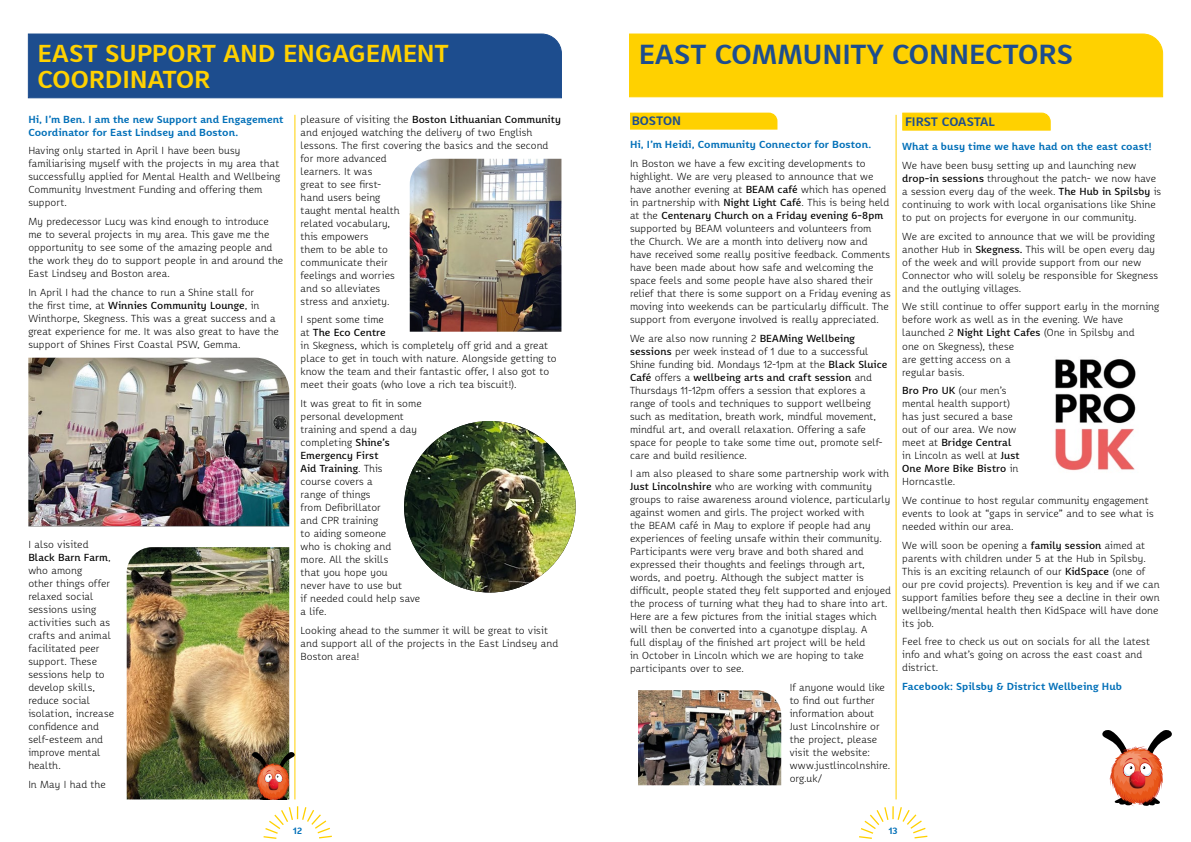
<style>
.page{position:relative;width:1191px;height:842px;background:#fff}
.page>*{position:absolute;margin:0;border:0;box-sizing:border-box;transform-origin:0 0}
.t1{font:700 27px "Karbid Pro";letter-spacing:-.005em;color:#1d4d8e}
.t2{font:700 24px/26px "Karbid Pro";color:#ffd100}
.t3{font:700 12px "Karbid Pro";color:#1d4d8e}
.t4{font:300 10px/13px "Karbid Pro";letter-spacing:.01em;color:#000}
.t5{font:700 10px/13px "Karbid Pro";letter-spacing:.01em;color:#006fb8}
.t6{font:700 9px "Karbid Pro";color:#006fb8}
.s1{font-weight:500}
</style>
<div class="page">
<svg style="left:859px;top:806px;width:68px;height:33px"></svg>
<svg style="left:263px;top:806px;width:69px;height:33px"></svg>
<div style="left:629px;top:33px;width:534px;height:65px;background:#ffd100"></div>
<div style="left:630px;top:113px;width:147px;height:17px;background:#ffd100"></div>
<hr style="left:895px;top:115px;width:1px;height:684px;background:#ffd100">
<img style="left:638px;top:690px;width:143px;height:95px">
<div style="left:27px;top:33px;width:535px;height:66px;background:#1d4d8e"></div>
<hr style="left:295px;top:115px;width:1px;height:684px;background:#ffd100">
<img style="left:28px;top:358px;width:261px;height:168px">
<img style="left:410px;top:159px;width:151px;height:173px">
<svg style="left:902px;top:112px;width:149px;height:19px;background:#ffd30f"></svg>
<img style="left:1055px;top:359px;width:81px;height:112px">
<img style="left:127px;top:547px;width:162px;height:252px">
<svg style="left:1102px;top:730px;width:69px;height:76px"></svg>
<img style="left:404px;top:421px;width:171px;height:171px;border-radius:86px">
<img style="left:252px;top:752px;width:43px;height:47px">
<h2 class="t2" style="left:37px;top:40px;width:412px">EAST SUPPORT AND ENGAGEMENT<br>COORDINATOR</h2>
<p class="t5" style="left:28px;top:112px;width:257px">Hi, I’m Ben. I am the new Support and Engagement<br>Coordinator for East Lindsey and Boston.</p>
<p class="t4" style="left:28px;top:144px;width:253px">Having only started in April I have been busy familiarising myself with the projects in my area that successfully applied for Mental Health and Wellbeing Community Investment Funding and offering them support.</p>
<p class="t4" style="left:28px;top:215px;width:256px">My predecessor Lucy was kind enough to introduce me to several projects in my area. This gave me the opportunity to see some of the amazing people and the work they do to support people in and around the East Lindsey and Boston area.</p>
<p class="t4" style="left:28px;top:285px;width:252px">In April I had the chance to run a Shine stall for<br>the first time, at <span class="s1">Winnies Community Lounge</span>, in Winthorpe, Skegness. This was a great success and a great experience for me. It was also great to have the support of Shines First Coastal PSW, Gemma.</p>
<p class="t4" style="left:300px;top:112px;width:262px">pleasure of visiting the <span class="s1">Boston Lithuanian Community </span>and enjoyed watching the delivery of two English lessons. The first covering the basics and the second for more advanced<br>learners. It was<br>great to see first-<br>hand users being<br>taught mental health<br>related vocabulary,<br>this empowers<br>them to be able to<br>communicate their<br>feelings and worries<br>and so alleviates<br>stress and anxiety.</p>
<p class="t4" style="left:300px;top:313px;width:258px">I spent some time<br>at <span class="s1">The Eco Centre<br></span>in Skegness, which is completely off grid and a great place to get in touch with nature. Alongside getting to know the team and their fantastic offer, I also got to meet their goats (who love a rich tea biscuit!).</p>
<p class="t4" style="left:300px;top:397px;width:123px">It was great to fit in some personal development training and spend a day completing <span class="s1">Shine’s<br>Emergency First<br>Aid Training</span>. This<br>course covers a<br>range of things<br>from Defibrillator<br>and CPR training<br>to aiding someone<br>who is choking and<br>more. All the skills<br>that you hope you<br>never have to use but<br>if needed could help save a life.</p>
<p class="t4" style="left:300px;top:623px;width:259px">Looking ahead to the summer it will be great to visit and support all of the projects in the East Lindsey and<br>Boston area!</p>
<p class="t4" style="left:28px;top:538px;width:87px">I also visited<br><span class="s1">Black Barn Farm</span>, who among<br>other things offer relaxed social sessions using activities such as crafts and animal facilitated peer support. These sessions help to develop skills, reduce social isolation, increase confidence and self-esteem and improve mental health.</p>
<p class="t4" style="left:28px;top:778px;width:79px">In May I had the</p>
<h1 class="t1" style="left:638px;top:36px;width:435px">EAST COMMUNITY CONNECTORS</h1>
<p class="t3" style="left:632px;top:112px;width:51px">BOSTON</p>
<p class="t5" style="left:630px;top:138px;width:243px">Hi, I’m Heidi, Community Connector for Boston.</p>
<p class="t4" style="left:630px;top:157px;width:262px">In Boston we have a few exciting developments to highlight. We are very pleased to announce that we have another evening at <span class="s1">BEAM café</span> which has opened in partnership with <span class="s1">Night Light Café</span>. This is being held at the <span class="s1">Centenary Church on a Friday evening 6-8pm </span>supported by BEAM volunteers and volunteers from<br>the Church. We are a month into delivery now and have received some really positive feedback. Comments have been made about how safe and welcoming the space feels and some people have also shared their relief that there is some support on a Friday evening as moving into weekends can be particularly difficult. The support from everyone involved is really appreciated.</p>
<p class="t4" style="left:630px;top:331px;width:259px">We are also now running 2 <span class="s1">BEAMing Wellbeing sessions</span> per week instead of 1 due to a successful Shine funding bid. Mondays 12-1pm at the <span class="s1">Black Sluice Café</span> offers a <span class="s1">wellbeing arts and craft session</span> and Thursdays 11-12pm offers a session that explores a range of tools and techniques to support wellbeing such as meditation, breath work, mindful movement, mindful art, and overall relaxation. Offering a safe space for people to take some time out, promote self&shy;care and build resilience.</p>
<p class="t4" style="left:630px;top:467px;width:262px">I am also pleased to share some partnership work with <span class="s1">Just Lincolnshire</span> who are working with community groups to raise awareness around violence, particularly against women and girls. The project worked with<br>the BEAM café in May to explore if people had any experiences of feeling unsafe within their community.<br>Participants were very brave and both shared and expressed their thoughts and feelings through art, words, and poetry. Although the subject matter is difficult, people stated they felt supported and enjoyed the process of turning what they had to share into art.<br>Here are a few pictures from the initial stages which will then be converted into a cyanotype display. A<br>full display of the finished art project will be held<br>in October in Lincoln which we are hoping to take participants over to see.</p>
<p class="t4" style="left:789px;top:681px;width:102px">If anyone would like to find out further information about<br>Just Lincolnshire or the project, please visit the website: www.justlincolnshire. org.uk/</p>
<p class="t3" style="left:905px;top:113px;width:91px">FIRST COASTAL</p>
<p class="t5" style="left:902px;top:140px;width:251px">What a busy time we have had on the east coast!</p>
<p class="t4" style="left:902px;top:159px;width:260px">We have been busy setting up and launching new <span class="s1">drop-in sessions</span> throughout the patch- we now have a session every day of the week. <span class="s1">The Hub in Spilsby</span> is continuing to work with local organisations like Shine to put on projects for everyone in our community.</p>
<p class="t4" style="left:902px;top:229px;width:257px">We are excited to announce that we will be providing another Hub in <span class="s1">Skegness.</span> This will be open every day of the week and will provide support from our new Connector who will solely be responsible for Skegness and the outlying villages.</p>
<p class="t4" style="left:902px;top:300px;width:258px">We still continue to offer support early in the morning before work as well as in the evening. We have launched 2 <span class="s1">Night Light Cafes</span> (One in Spilsby and<br>one on Skegness), these<br>are getting access on a<br>regular basis.</p>
<p class="t4" style="left:902px;top:384px;width:119px"><span class="s1">Bro Pro UK</span> (our men’s mental health support) has just secured a base out of our area. We now meet at <span class="s1">Bridge Central </span>in Lincoln as well at <span class="s1">Just<br>One More Bike Bistro</span> in<br>Horncastle.</p>
<p class="t4" style="left:902px;top:493px;width:253px">We continue to host regular community engagement events to look at “gaps in service” and to see what is needed within our area.</p>
<p class="t4" style="left:902px;top:538px;width:259px">We will soon be opening a <span class="s1">family session</span> aimed at parents with children under 5 at the Hub in Spilsby.<br>This is an exciting relaunch of our <span class="s1">KidSpace</span> (one of our pre covid projects). Prevention is key and if we can support families before they see a decline in their own wellbeing/mental health then KidSpace will have done its job.</p>
<p class="t4" style="left:902px;top:635px;width:249px">Feel free to check us out on socials for all the latest info and what’s going on across the east coast and district.</p>
<p class="t5" style="left:902px;top:679px;width:221px">Facebook: Spilsby &amp; District Wellbeing Hub</p>
<p class="t6" style="left:293px;top:824px;width:11px">12</p>
<p class="t6" style="left:888px;top:824px;width:10px">13</p>
</div>
